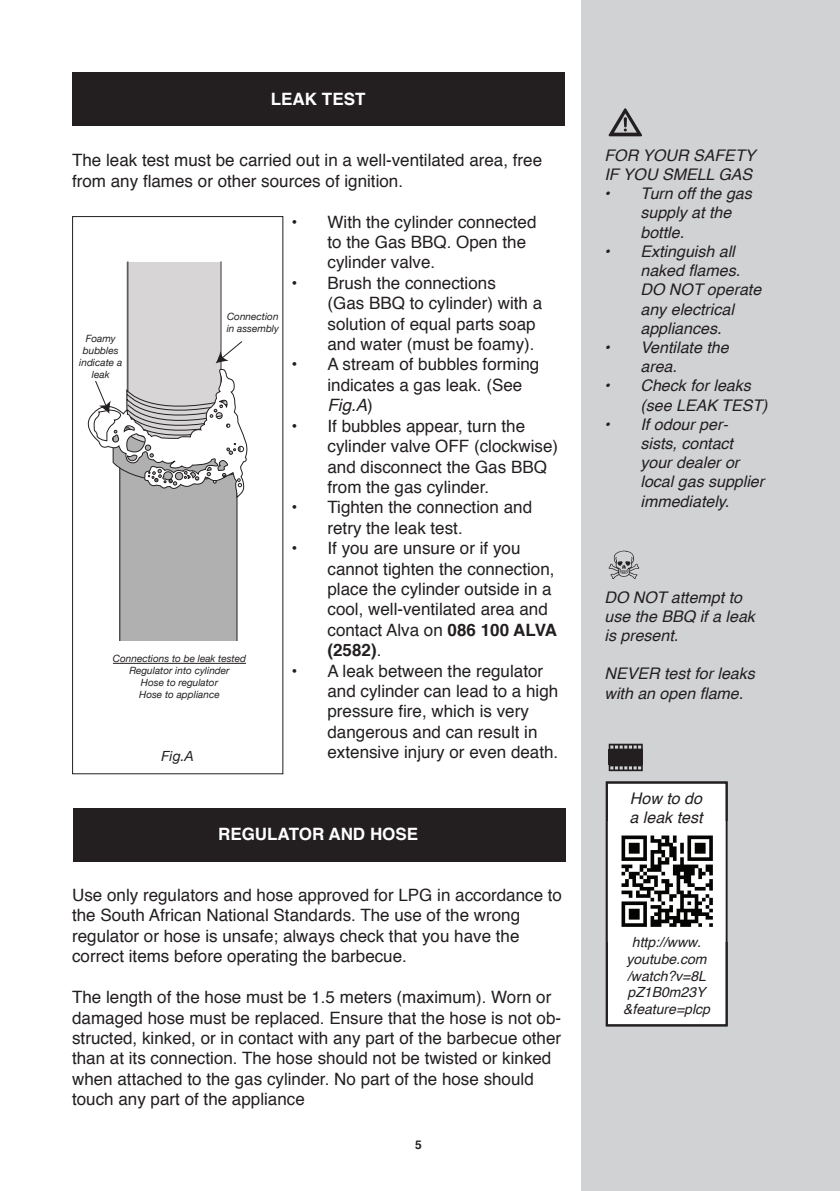
<style>
.page{position:relative;width:840px;height:1191px;background:#fff}
.page>*{position:absolute;margin:0;border:0;box-sizing:border-box;transform-origin:0 0}
.t1{font:17px/20.4px "Helvetica";color:#231f20}
.t2{font:700 17px "Helvetica";color:#fff}
.t3{font:italic 16px/19.2px "Helvetica";color:#231f20}
.t4{font:italic 14px/16.8px "Helvetica";color:#231f20;text-align:center}
.t5{font:italic 14px "Helvetica Neue";color:#231f20}
.t6{font:700 12px "Helvetica";color:#231f20}
.t7{font:italic 10px/12px "Helvetica Neue";color:#231f20;text-align:center}
.s1{font-style:italic}
.s2{font-weight:700}
</style>
<div class="page">
<div style="left:74px;top:808px;width:491px;height:54px;background:#231f20"></div>
<div style="left:72px;top:72px;width:492px;height:54px;background:#231f20"></div>
<div style="left:72px;top:216px;width:211px;height:558px;border:1px solid #231f20"></div>
<div style="left:120px;top:444px;width:117px;height:197px;background:#b0b0b0"></div>
<div style="left:119px;top:444px;width:118px;height:197px;border:1px solid #231f20"></div>
<div style="left:127px;top:262px;width:93px;height:149px;background:#d8d5d6"></div>
<svg style="left:87px;top:340px;width:160px;height:158px"></svg>
<hr style="left:113px;top:663px;width:133px;height:1px;background:#231f20">
<div style="left:581px;top:0;width:258px;height:1191px;background:#d1d2d4"></div>
<svg style="left:608px;top:108px;width:33px;height:28px"></svg>
<svg style="left:608px;top:550px;width:31px;height:29px"></svg>
<div style="left:606px;top:782px;width:120px;height:243px;background:#fff"></div>
<img style="left:621px;top:835px;width:92px;height:92px">
<div style="left:605px;top:781px;width:122px;height:245px;border:2px solid #231f20"></div>
<div style="left:608px;top:749px;width:34px;height:16px;background:#231f20"></div>
<svg style="left:608px;top:743px;width:34px;height:6px"></svg>
<svg style="left:608px;top:765px;width:34px;height:6px"></svg>
<p class="t2" style="left:271px;top:85px;width:96px">LEAK TEST</p>
<p class="t1" style="left:72px;top:151px;width:471px">The leak test must be carried out in a well-ventilated area, free from any flames or other sources of ignition.</p>
<p class="t1" style="left:327px;top:212px;width:210px;text-indent:-36px">• With the cylinder connected to the Gas BBQ. Open the cylinder valve.</p>
<p class="t1" style="left:327px;top:273px;width:216px;text-indent:-36px">• Brush the connections<br>(Gas BBQ to cylinder) with a solution of equal parts soap and water (must be foamy).</p>
<p class="t1" style="left:327px;top:355px;width:213px;text-indent:-36px">• A stream of bubbles forming indicates a gas leak. (See<br><span class="s1">Fig.A</span>)</p>
<p class="t1" style="left:327px;top:416px;width:232px;text-indent:-36px">• If bubbles appear, turn the cylinder valve OFF (clockwise) and disconnect the Gas BBQ from the gas cylinder.</p>
<p class="t1" style="left:327px;top:498px;width:206px;text-indent:-36px">• Tighten the connection and retry the leak test.</p>
<p class="t1" style="left:327px;top:538px;width:231px;text-indent:-36px">• If you are unsure or if you cannot tighten the connection, place the cylinder outside in a cool, well-ventilated area and contact Alva on <span class="s2">086 100 ALVA (2582)</span>.</p>
<p class="t1" style="left:327px;top:661px;width:232px;text-indent:-36px">• A leak between the regulator and cylinder can lead to a high pressure fire, which is very dangerous and can result in extensive injury or even death.</p>
<p class="t7" style="left:226px;top:311px;width:54px;text-align:left">Connection in assembly</p>
<p class="t7" style="left:79px;top:333px;width:44px">Foamy bubbles indicate a leak</p>
<p class="t7" style="left:113px;top:653px;width:134px">Connections to be leak tested<br>Regulator into cylinder<br>Hose to regulator<br>Hose to appliance</p>
<p class="t5" style="left:161px;top:746px;width:34px">Fig.A</p>
<p class="t2" style="left:218px;top:820px;width:201px">REGULATOR AND HOSE</p>
<p class="t1" style="left:72px;top:885px;width:491px">Use only regulators and hose approved for LPG in accordance to the South African National Standards. The use of the wrong regulator or hose is unsafe; always check that you have the correct items before operating the barbecue.</p>
<p class="t1" style="left:72px;top:987px;width:490px">The length of the hose must be 1.5 meters (maximum). Worn or damaged hose must be replaced. Ensure that the hose is not ob&shy;structed, kinked, or in contact with any part of the barbecue other than at its connection. The hose should not be twisted or kinked when attached to the gas cylinder. No part of the hose should touch any part of the appliance</p>
<p class="t6" style="left:415px;top:1135px;width:8px">5</p>
<p class="t3" style="left:604px;top:146px;width:152px">FOR YOUR SAFETY<br>IF YOU SMELL GAS</p>
<p class="t3" style="left:640px;top:184px;width:113px;text-indent:-36px">• Turn off the gas supply at the bottle.</p>
<p class="t3" style="left:640px;top:242px;width:122px;text-indent:-36px">• Extinguish all naked flames.<br>DO NOT operate any electrical appliances.</p>
<p class="t3" style="left:640px;top:338px;width:90px;text-indent:-36px">• Ventilate the area.</p>
<p class="t3" style="left:640px;top:376px;width:128px;text-indent:-36px">• Check for leaks (see LEAK TEST)</p>
<p class="t3" style="left:640px;top:415px;width:125px;text-indent:-36px">• If odour per&shy;sists, contact your dealer or local gas supplier immediately.</p>
<p class="t3" style="left:604px;top:588px;width:152px">DO NOT attempt to use the BBQ if a leak is present.</p>
<p class="t3" style="left:604px;top:664px;width:152px">NEVER test for leaks with an open flame.</p>
<p class="t3" style="left:629px;top:789px;width:74px">How to do a leak test</p>
<p class="t4" style="left:622px;top:934px;width:88px">http://www. youtube.com /watch?v=8L pZ1B0m23Y &amp;feature=plcp</p>
</div>
